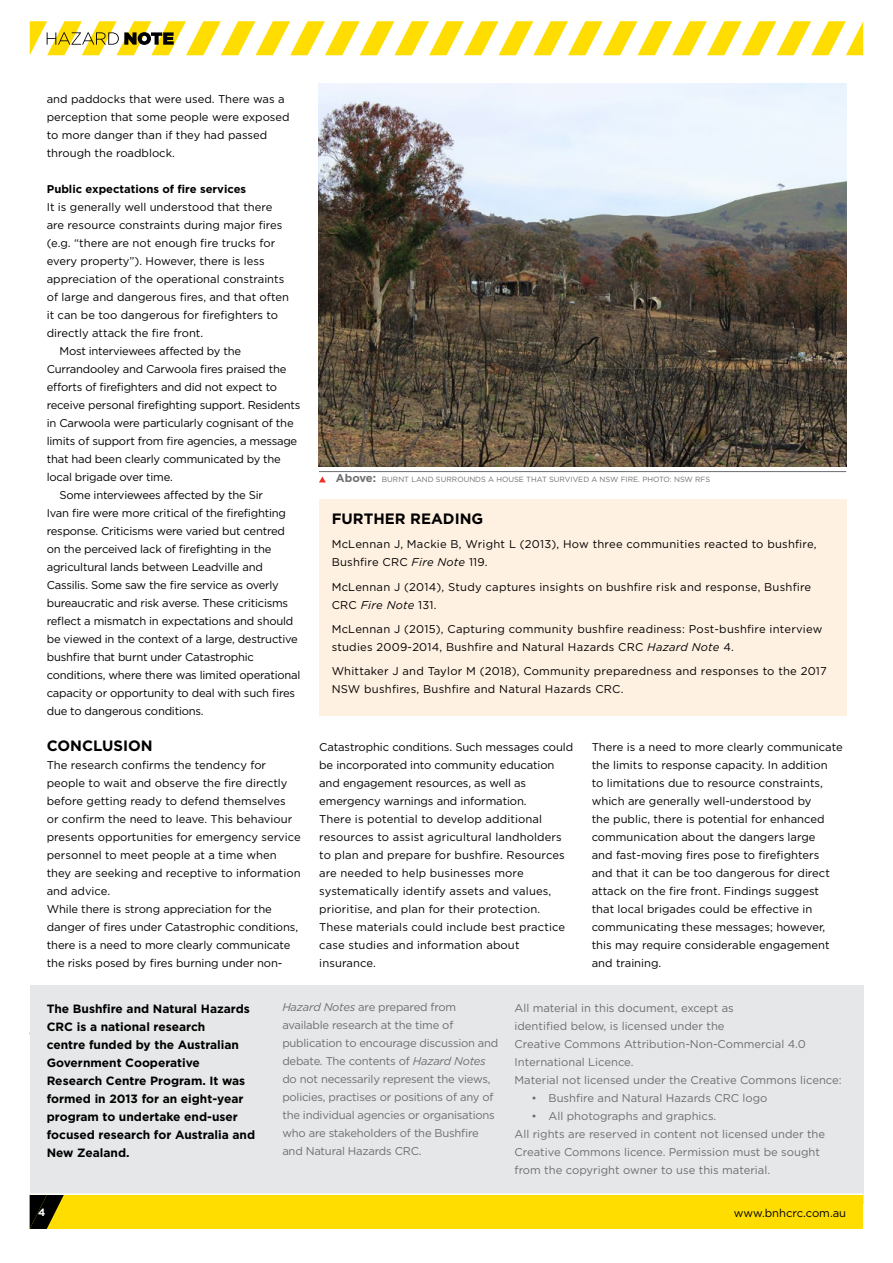
<style>
.page{position:relative;width:893px;height:1263px;background:#fff}
.page>*{position:absolute;margin:0;border:0;box-sizing:border-box;transform-origin:0 0}
.t1{font:700 15px "Gotham";color:#000}
.t2{font:700 12px/18px "Gotham";color:#000}
.t3{font:11.25px/18px "Gotham";color:#000}
.t4{font:11.25px "Gotham";letter-spacing:-.02em;color:#000}
.t5{font:11.25px/18px "Gotham";letter-spacing:-.01em;color:#6d6e71}
.t6{font:11.25px/18px "Gotham";letter-spacing:.02em;color:#000}
.t7{font:700 11.25px "Gotham";color:#000}
.t8{font:700 10.5px "Gotham";color:#fff}
.t9{font:7.5px "Gotham";color:#6d6e71}
.s1{font-weight:700;font-size:11.25px}
.s2{font-style:italic}
</style>
<div class="page">
<img style="left:319px;top:84px;width:527px;height:382px">
<hr style="left:319px;top:471px;width:527px;height:1px;background:#6d6e71">
<svg style="left:319px;top:476px;width:7px;height:6px"></svg>
<div style="left:319px;top:499px;width:527px;height:216px;background:#fff1e2"></div>
<div style="left:30px;top:985px;width:833px;height:218px;background:#e6e7e8"></div>
<div style="left:30px;top:1195px;width:833px;height:34px;background:#fd0"></div>
<svg style="left:30px;top:1195px;width:34px;height:34px"></svg>
<hr style="left:30px;top:1193px;width:833px;height:2px;background:#fff">
<svg style="left:30px;top:21px;width:833px;height:34px"></svg>
<p class="t3" style="left:47px;top:90px;width:244px">and paddocks that were used. There was a perception that some people were exposed to more danger than if they had passed through the roadblock.</p>
<p class="t7" style="left:47px;top:182px;width:201px">Public expectations of fire services</p>
<p class="t3" style="left:47px;top:198px;width:227px">It is generally well understood that there</p>
<p class="t3" style="left:47px;top:216px;width:237px">are resource constraints during major fires</p>
<p class="t3" style="left:47px;top:234px;width:230px">(e.g. “there are not enough fire trucks for</p>
<p class="t3" style="left:47px;top:252px;width:219px">every property”). However, there is less</p>
<p class="t3" style="left:47px;top:270px;width:239px">appreciation of the operational constraints</p>
<p class="t3" style="left:47px;top:288px;width:244px">of large and dangerous fires, and that often</p>
<p class="t3" style="left:47px;top:306px;width:233px">it can be too dangerous for firefighters to</p>
<p class="t3" style="left:47px;top:324px;width:158px">directly attack the fire front.</p>
<p class="t4" style="left:60px;top:344px;width:183px">Most interviewees affected by the</p>
<p class="t4" style="left:47px;top:362px;width:241px">Currandooley and Carwoola fires praised the</p>
<p class="t4" style="left:47px;top:380px;width:232px">efforts of firefighters and did not expect to</p>
<p class="t4" style="left:47px;top:398px;width:255px">receive personal firefighting support. Residents</p>
<p class="t4" style="left:47px;top:416px;width:248px">in Carwoola were particularly cognisant of the</p>
<p class="t4" style="left:47px;top:434px;width:252px">limits of support from fire agencies, a message</p>
<p class="t4" style="left:47px;top:452px;width:236px">that had been clearly communicated by the</p>
<p class="t4" style="left:47px;top:470px;width:128px">local brigade over time.</p>
<p class="t4" style="left:60px;top:488px;width:205px">Some interviewees affected by the Sir</p>
<p class="t4" style="left:47px;top:506px;width:241px">Ivan fire were more critical of the firefighting</p>
<p class="t4" style="left:47px;top:524px;width:240px">response. Criticisms were varied but centred</p>
<p class="t4" style="left:47px;top:542px;width:226px">on the perceived lack of firefighting in the</p>
<p class="t4" style="left:47px;top:560px;width:218px">agricultural lands between Leadville and</p>
<p class="t4" style="left:47px;top:578px;width:234px">Cassilis. Some saw the fire service as overly</p>
<p class="t4" style="left:47px;top:596px;width:243px">bureaucratic and risk averse. These criticisms</p>
<p class="t4" style="left:47px;top:614px;width:248px">reflect a mismatch in expectations and should</p>
<p class="t4" style="left:47px;top:632px;width:253px">be viewed in the context of a large, destructive</p>
<p class="t4" style="left:47px;top:650px;width:209px">bushfire that burnt under Catastrophic</p>
<p class="t4" style="left:47px;top:668px;width:255px">conditions, where there was limited operational</p>
<p class="t4" style="left:47px;top:686px;width:250px">capacity or opportunity to deal with such fires</p>
<p class="t4" style="left:47px;top:704px;width:158px">due to dangerous conditions.</p>
<h1 class="t1" style="left:47px;top:736px;width:108px">CONCLUSION</h1>
<p class="t3" style="left:47px;top:756px;width:255px">The research confirms the tendency for people to wait and observe the fire directly before getting ready to defend themselves<br>or confirm the need to leave. This behaviour presents opportunities for emergency service personnel to meet people at a time when they are seeking and receptive to information and advice.<br>While there is strong appreciation for the danger of fires under Catastrophic conditions, there is a need to more clearly communicate the risks posed by fires burning under non-</p>
<p class="t9" style="left:336px;top:475px;width:376px"><span class="s1">Above:</span> BURNT LAND SURROUNDS A HOUSE THAT SURVIVED A NSW FIRE. PHOTO: NSW RFS</p>
<h1 class="t1" style="left:332px;top:509px;width:153px">FURTHER READING</h1>
<p class="t6" style="left:332px;top:535px;width:486px">McLennan J, Mackie B, Wright L (2013), How three communities reacted to bushfire,<br>Bushfire CRC <span class="s2">Fire Note</span> 119.</p>
<p class="t6" style="left:332px;top:577px;width:481px">McLennan J (2014), Study captures insights on bushfire risk and response, Bushfire<br>CRC <span class="s2">Fire Note</span> 131.</p>
<p class="t6" style="left:332px;top:620px;width:492px">McLennan J (2015), Capturing community bushfire readiness: Post-bushfire interview studies 2009-2014, Bushfire and Natural Hazards CRC <span class="s2">Hazard Note</span> 4.</p>
<p class="t6" style="left:332px;top:662px;width:497px">Whittaker J and Taylor M (2018), Community preparedness and responses to the 2017<br>NSW bushfires, Bushfire and Natural Hazards CRC.</p>
<p class="t3" style="left:319px;top:738px;width:255px">Catastrophic conditions. Such messages could be incorporated into community education and engagement resources, as well as emergency warnings and information.<br>There is potential to develop additional resources to assist agricultural landholders to plan and prepare for bushfire. Resources are needed to help businesses more systematically identify assets and values, prioritise, and plan for their protection.<br>These materials could include best practice case studies and information about insurance.</p>
<p class="t3" style="left:592px;top:738px;width:253px">There is a need to more clearly communicate the limits to response capacity. In addition<br>to limitations due to resource constraints, which are generally well-understood by<br>the public, there is potential for enhanced communication about the dangers large<br>and fast-moving fires pose to firefighters and that it can be too dangerous for direct attack on the fire front. Findings suggest that local brigades could be effective in communicating these messages; however, this may require considerable engagement and training.</p>
<p class="t2" style="left:47px;top:999px;width:210px">The Bushfire and Natural Hazards<br>CRC is a national research<br>centre funded by the Australian<br>Government Cooperative<br>Research Centre Program. It was formed in 2013 for an eight-year program to undertake end-user focused research for Australia and<br>New Zealand.</p>
<p class="t5" style="left:282px;top:998px;width:218px"><span class="s2">Hazard Notes</span> are prepared from available research at the time of publication to encourage discussion and debate. The contents of <span class="s2">Hazard Notes </span>do not necessarily represent the views, policies, practises or positions of any of the individual agencies or organisations who are stakeholders of the Bushfire and Natural Hazards CRC.</p>
<p class="t5" style="left:514px;top:999px;width:329px">All material in this document, except as<br>identified below, is licensed under the<br>Creative Commons Attribution-Non-Commercial 4.0<br>International Licence.<br>Material not licensed under the Creative Commons licence:</p>
<p class="t5" style="left:532px;top:1089px;width:237px">• Bushfire and Natural Hazards CRC logo</p>
<p class="t5" style="left:514px;top:1107px;width:312px;text-indent:17px">• All photographs and graphics.<br>All rights are reserved in content not licensed under the Creative Commons licence. Permission must be sought from the copyright owner to use this material.</p>
<p class="t8" style="left:38px;top:1205px;width:9px">4</p>
<p class="t3" style="left:734px;top:1204px;width:114px">www.bnhcrc.com.au</p>
</div>
